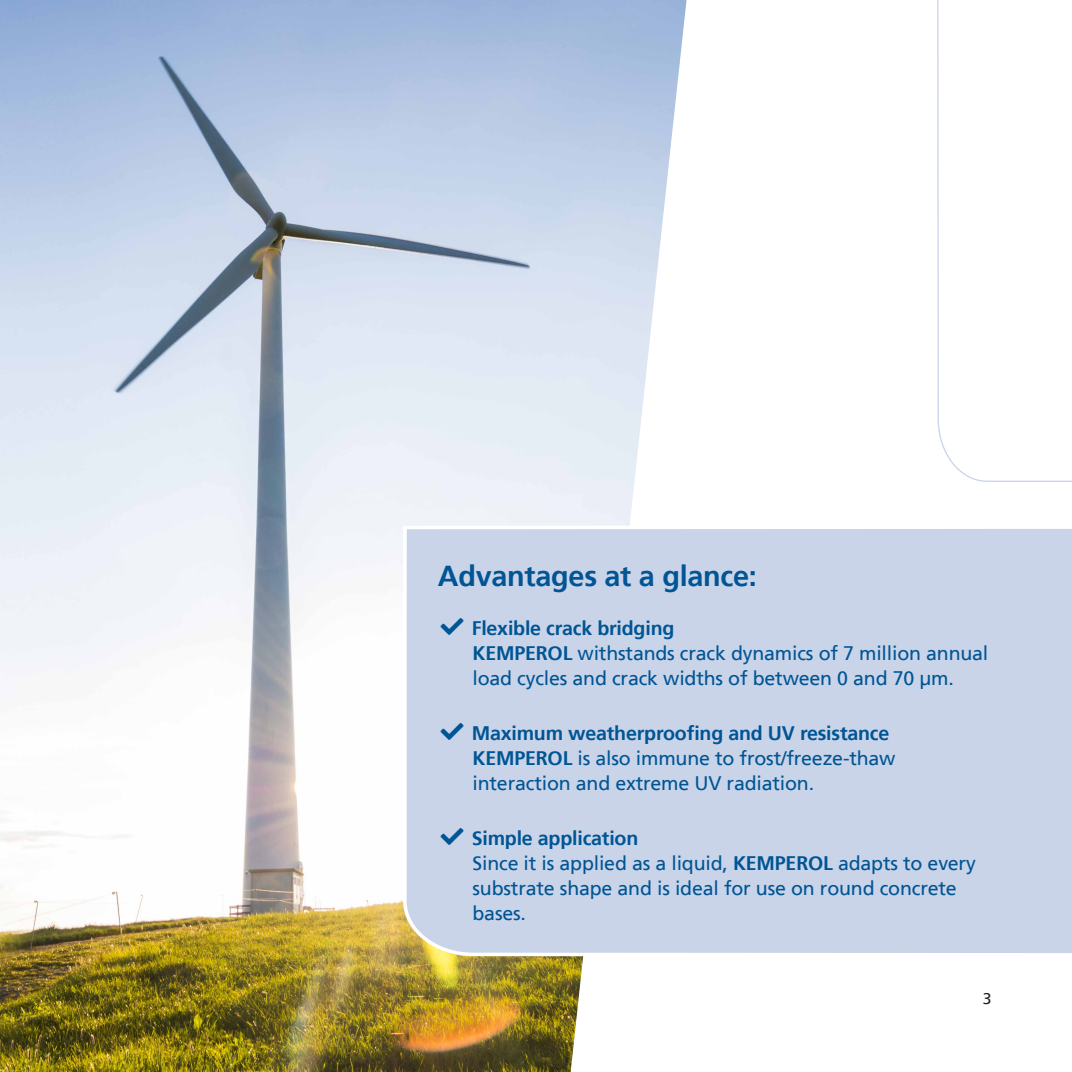
<style>
.page{position:relative;width:1072px;height:1072px;background:#fff}
.page>*{position:absolute;margin:0;border:0;box-sizing:border-box;transform-origin:0 0}
.t1{font:700 28.88px "Frutiger CE";letter-spacing:-.01em;color:#005595}
.t2{font:19.6px/25px "Frutiger CE";letter-spacing:-.01em;color:#005595}
.t3{font:15.75px "Frutiger CE";color:#231f20}
.s1{font-weight:700}
</style>
<div class="page">
<img style="left:0;top:0;width:686px;height:1071px">
<div style="left:401px;top:523px;width:670px;height:435px;background:#cad4e8"></div>
<svg style="left:937px;top:0;width:134px;height:482px"></svg>
<svg style="left:441px;top:617px;width:23px;height:17px"></svg>
<svg style="left:441px;top:723px;width:23px;height:17px"></svg>
<svg style="left:441px;top:828px;width:23px;height:17px"></svg>
<h1 class="t1" style="left:438px;top:558px;width:320px">Advantages at a glance:</h1>
<p class="t2" style="left:472px;top:615px;width:518px"><span class="s1">Flexible crack bridging<br>KEMPEROL</span> withstands crack dynamics of 7 million annual load cycles and crack widths of between 0 and 70 μm.</p>
<p class="t2" style="left:472px;top:720px;width:425px"><span class="s1">Maximum weatherproofing and UV resistance<br>KEMPEROL</span> is also immune to frost/freeze-thaw interaction and extreme UV radiation.</p>
<p class="t2" style="left:472px;top:826px;width:505px"><span class="s1">Simple application<br></span>Since it is applied as a liquid, <span class="s1">KEMPEROL</span> adapts to every substrate shape and is ideal for use on round concrete bases.</p>
<p class="t3" style="left:982px;top:989px;width:10px">3</p>
</div>
